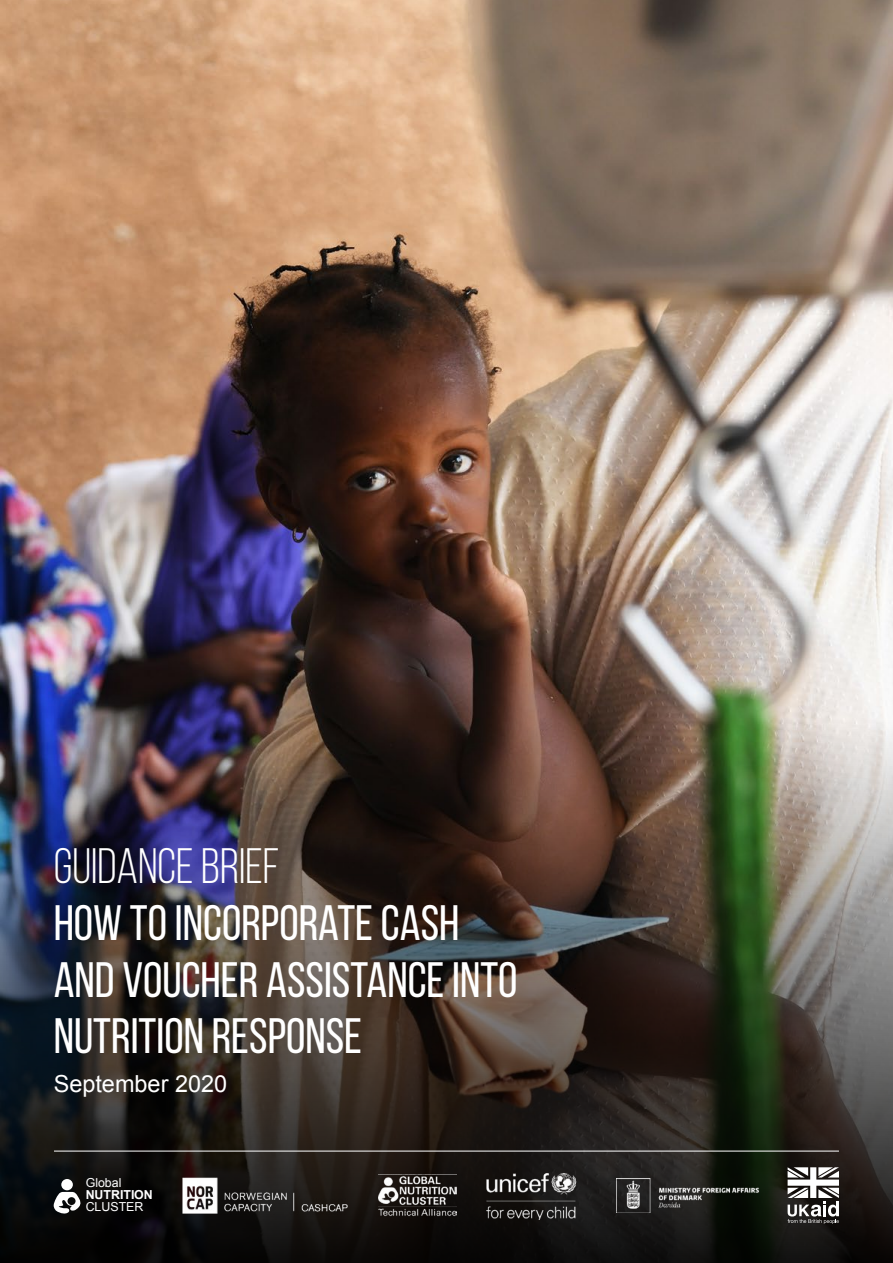
<style>
.page{position:relative;width:893px;height:1263px;background:#fff}
.page>*{position:absolute;margin:0;border:0;box-sizing:border-box;transform-origin:0 0}
.t1{font:49.65px/56.6px "Bebas Neue";color:#fff}
.t2{font:49.65px "Bebas Neue";color:#fff}
.t3{font:23.4px "Arial";color:#fff}
.t4{font:12.45px "Arial";color:#fff}
.t5{font:700 12.45px "Arial";color:#fff}
</style>
<div class="page">
<img style="left:0;top:0;width:893px;height:1263px">
<img style="left:616px;top:1178px;width:145px;height:35px">
<svg style="left:788px;top:1167px;width:51px;height:57px"></svg>
<img style="left:181px;top:1176px;width:168px;height:39px">
<img style="left:485px;top:1172px;width:92px;height:47px">
<div style="left:61px;top:1179px;width:12px;height:11px;background:#fff;border-radius:50%"></div>
<svg style="left:54px;top:1192px;width:28px;height:22px"></svg>
<img style="left:379px;top:1175px;width:77px;height:42px">
<hr style="left:54px;top:1151px;width:785px;height:1px;background:#fff">
<p class="t2" style="left:54px;top:840px;width:227px">GUIDANCE BRIEF</p>
<p class="t1" style="left:54px;top:894px;width:465px">HOW TO INCORPORATE CASH<br>AND VOUCHER ASSISTANCE INTO<br>NUTRITION RESPONSE</p>
<p class="t3" style="left:54px;top:1068px;width:175px">September 2020</p>
<p class="t4" style="left:86px;top:1175px;width:37px">Global</p>
<p class="t5" style="left:86px;top:1186px;width:68px">NUTRITION</p>
<p class="t4" style="left:86px;top:1199px;width:59px">CLUSTER</p>
</div>
